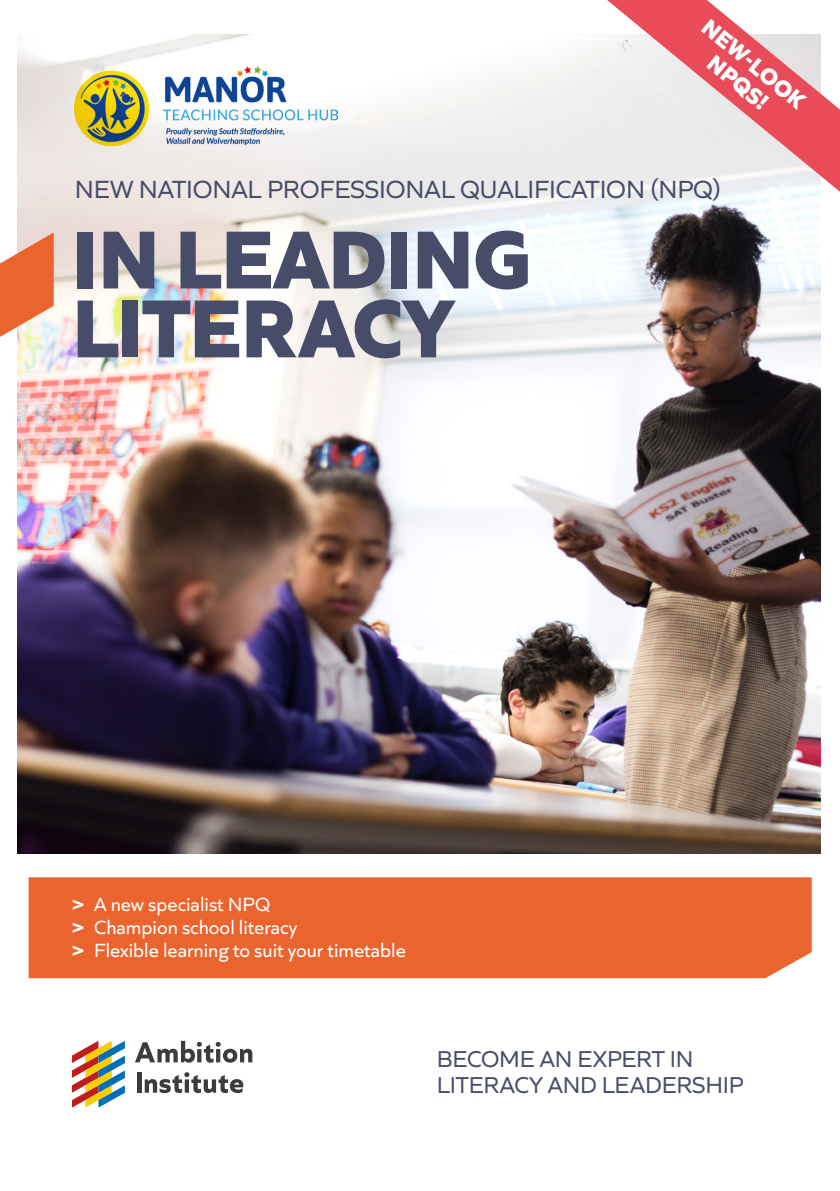
<style>
.page{position:relative;width:840px;height:1191px;background:#fff}
.page>*{position:absolute;margin:0;border:0;box-sizing:border-box;transform-origin:0 0}
.t1{font:800 86px/68.8px "Quiet Sans";letter-spacing:-.005em;color:#474c68}
.t2{font:26px "Quiet Sans";letter-spacing:-.005em;color:#474c68}
.t3{font:24px/26px "Quiet Sans";letter-spacing:-.01em;color:#474c68}
.t4{font:800 24px/24px "Quiet Sans";color:#fff;text-align:center}
.t5{font:20px/23px "Quiet Sans";color:#fff}
.s1{font-weight:700}
</style>
<div class="page">
<img style="left:17px;top:34px;width:802px;height:819px">
<div style="left:29px;top:877px;width:782px;height:101px;background:#ec642d"></div>
<svg style="left:606px;top:0;width:233px;height:192px"></svg>
<svg style="left:0;top:232px;width:54px;height:105px"></svg>
<hr style="left:137px;top:1072px;width:4px;height:20px;background:#3c3c3b">
<svg style="left:135px;top:1040px;width:117px;height:22px"></svg>
<svg style="left:145px;top:1072px;width:98px;height:21px"></svg>
<svg style="left:72px;top:1041px;width:53px;height:66px"></svg>
<img style="left:75px;top:66px;width:263px;height:79px">
<p class="t4" style="left:714px;top:12px;width:128px;rotate:40deg">NEW-LOOK<br>NPQS!</p>
<h2 class="t2" style="left:75px;top:170px;width:647px">NEW NATIONAL PROFESSIONAL QUALIFICATION (NPQ)</h2>
<h1 class="t1" style="left:72px;top:216px;width:460px">IN LEADING<br>LITERACY</h1>
<p class="t5" style="left:72px;top:891px;width:335px"><span class="s1">&gt;</span> A new specialist NPQ<br><span class="s1">&gt;</span> Champion school literacy<br><span class="s1">&gt;</span> Flexible learning to suit your timetable</p>
<p class="t3" style="left:436px;top:1044px;width:308px">BECOME AN EXPERT IN<br>LITERACY AND LEADERSHIP</p>
</div>
